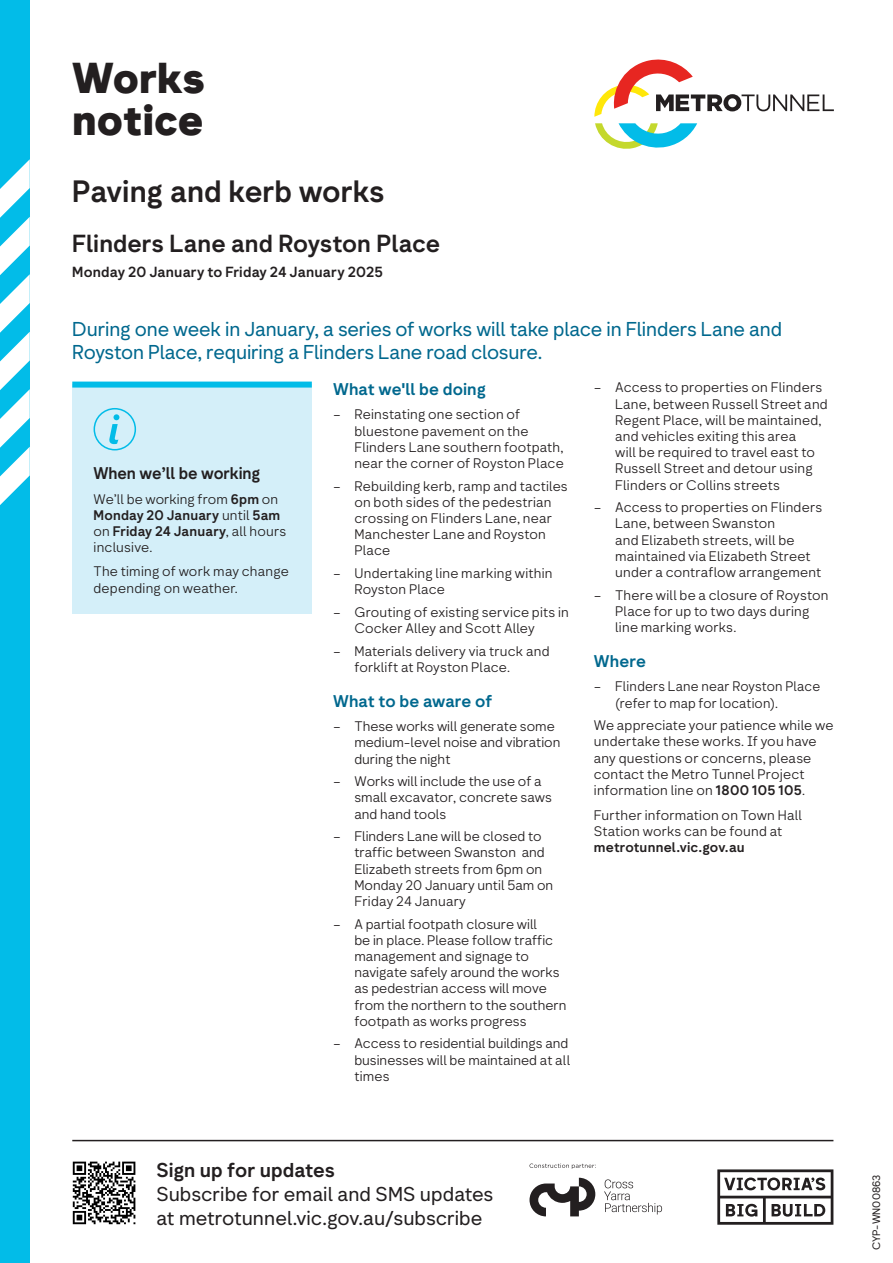
<style>
.page{position:relative;width:893px;height:1263px;background:#fff}
.page>*{position:absolute;margin:0;border:0;box-sizing:border-box;transform-origin:0 0}
.t1{font:800 42px/42px "Network Geo";letter-spacing:-.01em;color:#231f20}
.t2{font:700 30px "Network Geo";letter-spacing:-.005em;color:#231f20}
.t3{font:700 24px "Network Geo";color:#231f20}
.t4{font:19.5px/23.4px "Network Geo";letter-spacing:-.01em;color:#00688e}
.t5{font:19.5px/24px "Network Geo";color:#231f20}
.t6{font:700 19.5px "Network Geo";color:#231f20}
.t7{font:700 16.5px "Network Geo";letter-spacing:.005em;color:#00688e}
.t8{font:700 16.5px "Network Geo";letter-spacing:-.01em;color:#231f20;scale:.96 1}
.t9{font:700 14.25px "Network Geo";letter-spacing:.01em;color:#231f20}
.t10{font:300 13.5px/16.2px "Network Geo";letter-spacing:.01em;color:#231f20}
.t11{font:700 13.5px "Network Geo";letter-spacing:.01em;color:#231f20}
.t12{font:10.5px "Network Geo";color:#231f20}
.s1{font-weight:700}
</style>
<div class="page">
<hr style="left:72px;top:1140px;width:761px;height:1px;background:#231f20">
<svg style="left:717px;top:1169px;width:116px;height:56px"></svg>
<svg style="left:73px;top:1161px;width:63px;height:64px"></svg>
<svg style="left:73px;top:1161px;width:62px;height:63px"></svg>
<svg style="left:529px;top:1178px;width:66px;height:38px"></svg>
<svg style="left:604px;top:1179px;width:58px;height:35px"></svg>
<svg style="left:529px;top:1163px;width:67px;height:6px"></svg>
<svg style="left:594px;top:60px;width:239px;height:57px"></svg>
<svg style="left:595px;top:123px;width:102px;height:26px"></svg>
<div style="left:72px;top:385px;width:240px;height:229px;background:#d4eff9"></div>
<div style="left:72px;top:382px;width:240px;height:6px;background:#02bce8"></div>
<div style="left:94px;top:408px;width:42px;height:42px;border:2px solid #02bce8;border-radius:50%"></div>
<svg style="left:109px;top:414px;width:10px;height:30px"></svg>
<div style="left:0;top:0;width:30px;height:1263px;background:#02bce8"></div>
<svg style="left:0;top:159px;width:30px;height:346px"></svg>
<h1 class="t1" style="left:72px;top:58px;width:134px">Works notice</h1>
<h2 class="t2" style="left:72px;top:171px;width:314px">Paving and kerb works</h2>
<h3 class="t3" style="left:72px;top:227px;width:369px">Flinders Lane and Royston Place</h3>
<p class="t9" style="left:72px;top:263px;width:312px">Monday 20 January to Friday 24 January 2025</p>
<h3 class="t4" style="left:72px;top:318px;width:711px">During one week in January, a series of works will take place in Flinders Lane and<br>Royston Place, requiring a Flinders Lane road closure.</h3>
<p class="t8" style="left:94px;top:462px;width:175px">When we’ll be working</p>
<p class="t10" style="left:94px;top:492px;width:194px;line-height:15.8px">We’ll be working from <span class="s1">6pm</span> on<br><span class="s1">Monday 20 January</span> until <span class="s1">5am </span>on <span class="s1">Friday 24 January</span>, all hours inclusive.</p>
<p class="t10" style="left:94px;top:564px;width:197px">The timing of work may change depending on weather.</p>
<p class="t7" style="left:333px;top:378px;width:154px">What we'll be doing</p>
<p class="t10" style="left:354px;top:407px;width:211px;text-indent:-21px">– Reinstating one section of bluestone pavement on the<br>Flinders Lane southern footpath, near the corner of Royston Place</p>
<p class="t10" style="left:354px;top:478px;width:215px;text-indent:-21px">– Rebuilding kerb, ramp and tactiles on both sides of the pedestrian crossing on Flinders Lane, near<br>Manchester Lane and Royston<br>Place</p>
<p class="t10" style="left:354px;top:566px;width:200px;text-indent:-21px">– Undertaking line marking within<br>Royston Place</p>
<p class="t10" style="left:354px;top:604px;width:216px;text-indent:-21px">– Grouting of existing service pits in<br>Cocker Alley and Scott Alley</p>
<p class="t10" style="left:354px;top:643px;width:197px;text-indent:-21px">– Materials delivery via truck and forklift at Royston Place.</p>
<p class="t7" style="left:333px;top:690px;width:161px">What to be aware of</p>
<p class="t10" style="left:354px;top:719px;width:208px;text-indent:-21px">– These works will generate some medium-level noise and vibration during the night</p>
<p class="t10" style="left:354px;top:774px;width:199px;text-indent:-21px">– Works will include the use of a small excavator, concrete saws and hand tools</p>
<p class="t10" style="left:354px;top:828px;width:192px;line-height:16.6px;text-indent:-21px">– Flinders Lane will be closed to traffic between Swanston and<br>Elizabeth streets from 6pm on</p>
<p class="t10" style="left:354px;top:877px;width:200px">Monday 20 January until 5am on<br>Friday 24 January</p>
<p class="t10" style="left:354px;top:916px;width:214px;text-indent:-21px">– A partial footpath closure will<br>be in place. Please follow traffic management and signage to navigate safely around the works as pedestrian access will move from the northern to the southern footpath as works progress</p>
<p class="t10" style="left:354px;top:1036px;width:217px;text-indent:-21px">– Access to residential buildings and businesses will be maintained at all times</p>
<p class="t10" style="left:615px;top:380px;width:214px;text-indent:-21px">– Access to properties on Flinders<br>Lane, between Russell Street and<br>Regent Place, will be maintained, and vehicles exiting this area<br>will be required to travel east to<br>Russell Street and detour using<br>Flinders or Collins streets</p>
<p class="t10" style="left:615px;top:500px;width:209px;text-indent:-21px">– Access to properties on Flinders<br>Lane, between Swanston<br>and Elizabeth streets, will be maintained via Elizabeth Street under a contraflow arrangement</p>
<p class="t10" style="left:615px;top:587px;width:215px;text-indent:-21px">– There will be a closure of Royston<br>Place for up to two days during line marking works.</p>
<p class="t7" style="left:594px;top:650px;width:54px">Where</p>
<p class="t10" style="left:615px;top:679px;width:206px;text-indent:-21px">– Flinders Lane near Royston Place (refer to map for location).</p>
<p class="t10" style="left:594px;top:718px;width:241px">We appreciate your patience while we undertake these works. If you have any questions or concerns, please contact the Metro Tunnel Project information line on <span class="s1">1800 105 105</span>.</p>
<p class="t10" style="left:594px;top:807px;width:210px">Further information on Town Hall<br>Station works can be found at</p>
<p class="t11" style="left:594px;top:838px;width:152px">metrotunnel.vic.gov.au</p>
<h3 class="t6" style="left:156px;top:1157px;width:180px">Sign up for updates</h3>
<h3 class="t5" style="left:156px;top:1182px;width:338px">Subscribe for email and SMS updates at metrotunnel.vic.gov.au/subscribe</h3>
<p class="t12" style="left:869px;top:1250px;width:77px;rotate:-90deg">CYP-WN00863</p>
</div>
